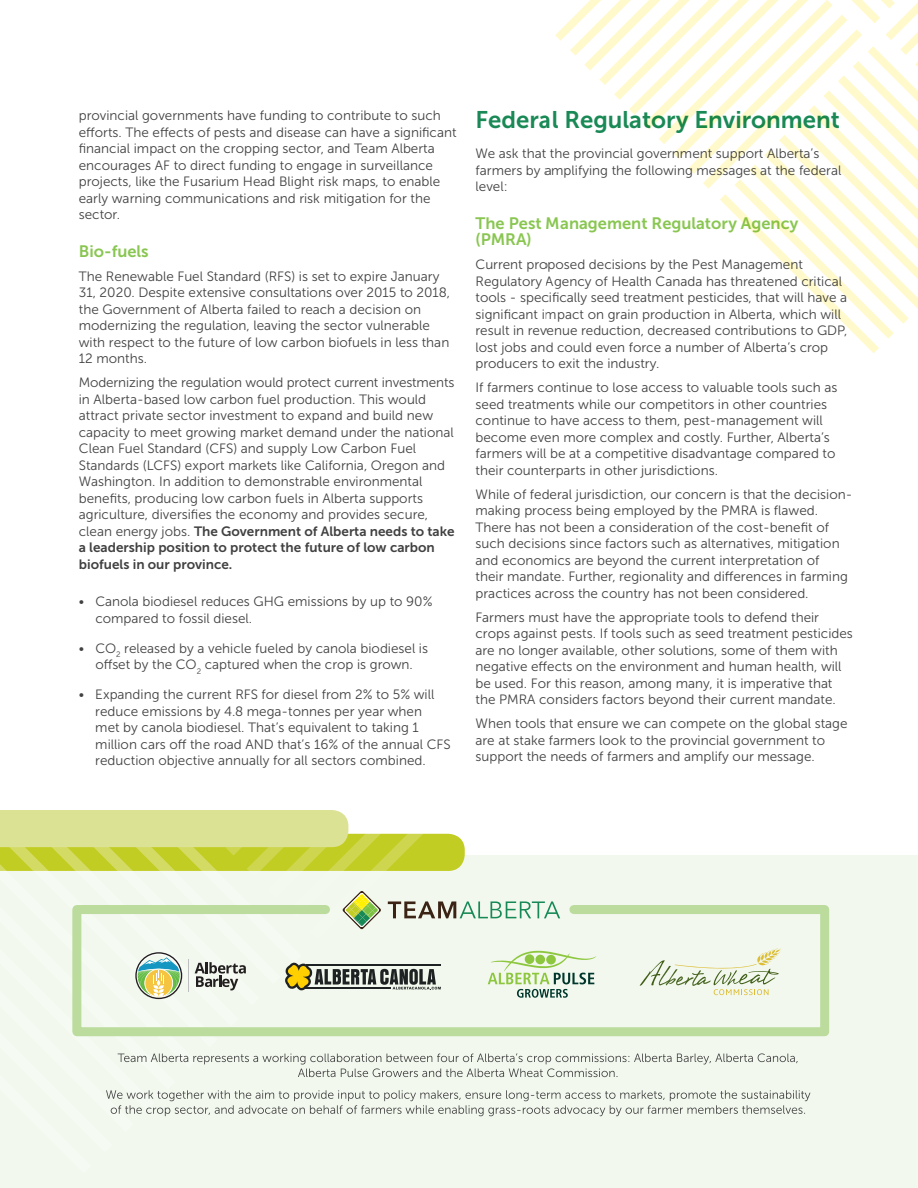
<style>
.page{position:relative;width:918px;height:1188px;background:#fff}
.page>*{position:absolute;margin:0;border:0;box-sizing:border-box;transform-origin:0 0}
.t1{font:24px "Museo Sans 700";color:#198956}
.t2{font:16.5px/16.5px "Museo Sans 700";color:#89c651}
.t3{font:13.5px/16.5px "Museo Sans 300";color:#414142}
.t4{font:13.5px/16.5px "Museo Sans 700";color:#414142}
.s1{font-family:"Museo Sans 300"}
</style>
<div class="page">
<div style="left:0;top:855px;width:918px;height:333px;background:#f2f8ed"></div>
<svg style="left:555px;top:0;width:363px;height:353px"></svg>
<svg style="left:0;top:810px;width:810px;height:307px"></svg>
<svg style="left:68px;top:901px;width:762px;height:140px"></svg>
<p class="t3" style="left:79px;top:107px;width:379px">provincial governments have funding to contribute to such efforts. The effects of pests and disease can have a significant financial impact on the cropping sector, and Team Alberta encourages AF to direct funding to engage in surveillance projects, like the Fusarium Head Blight risk maps, to enable early warning communications and risk mitigation for the sector.</p>
<p class="t2" style="left:79px;top:243px;width:71px">Bio-fuels</p>
<p class="t3" style="left:79px;top:268px;width:373px">The Renewable Fuel Standard (RFS) is set to expire January 31, 2020. Despite extensive consultations over 2015 to 2018, the Government of Alberta failed to reach a decision on modernizing the regulation, leaving the sector vulnerable with respect to the future of low carbon biofuels in less than 12 months.</p>
<p class="t3" style="left:79px;top:374px;width:377px">Modernizing the regulation would protect current investments in Alberta-based low carbon fuel production. This would attract private sector investment to expand and build new capacity to meet growing market demand under the national Clean Fuel Standard (CFS) and supply Low Carbon Fuel Standards (LCFS) export markets like California, Oregon and Washington. In addition to demonstrable environmental benefits, producing low carbon fuels in Alberta supports agriculture, diversifies the economy and provides secure,</p>
<p class="t4" style="left:79px;top:523px;width:377px"><span class="s1">clean energy jobs.</span> The Government of Alberta needs to take a leadership position to protect the future of low carbon biofuels in our province.</p>
<p class="t3" style="left:95px;top:593px;width:339px;text-indent:-16px">• Canola biodiesel reduces GHG emissions by up to 90% compared to fossil diesel.</p>
<p class="t3" style="left:79px;top:640px;width:351px;text-align:center">• CO<sub>2</sub> released by a vehicle fueled by canola biodiesel is offset by the CO<sub>2</sub> captured when the crop is grown.</p>
<p class="t3" style="left:95px;top:686px;width:357px;text-indent:-16px">• Expanding the current RFS for diesel from 2% to 5% will reduce emissions by 4.8 mega-tonnes per year when<br>met by canola biodiesel. That’s equivalent to taking 1 million cars off the road AND that’s 16% of the annual CFS reduction objective annually for all sectors combined.</p>
<h1 class="t1" style="left:476px;top:107px;width:366px">Federal Regulatory Environment</h1>
<p class="t3" style="left:476px;top:145px;width:367px">We ask that the provincial government support Alberta’s farmers by amplifying the following messages at the federal level:</p>
<p class="t2" style="left:476px;top:215px;width:324px">The Pest Management Regulatory Agency (PMRA)</p>
<p class="t3" style="left:476px;top:256px;width:373px">Current proposed decisions by the Pest Management Regulatory Agency of Health Canada has threatened critical tools - specifically seed treatment pesticides, that will have a significant impact on grain production in Alberta, which will result in revenue reduction, decreased contributions to GDP, lost jobs and could even force a number of Alberta’s crop producers to exit the industry.</p>
<p class="t3" style="left:476px;top:379px;width:363px">If farmers continue to lose access to valuable tools such as seed treatments while our competitors in other countries continue to have access to them, pest-management will become even more complex and costly. Further, Alberta’s farmers will be at a competitive disadvantage compared to their counterparts in other jurisdictions.</p>
<p class="t3" style="left:476px;top:486px;width:378px">While of federal jurisdiction, our concern is that the decision&shy;making process being employed by the PMRA is flawed.<br>There has not been a consideration of the cost-benefit of such decisions since factors such as alternatives, mitigation and economics are beyond the current interpretation of<br>their mandate. Further, regionality and differences in farming practices across the country has not been considered.</p>
<p class="t3" style="left:476px;top:609px;width:379px">Farmers must have the appropriate tools to defend their crops against pests. If tools such as seed treatment pesticides are no longer available, other solutions, some of them with negative effects on the environment and human health, will be used. For this reason, among many, it is imperative that the PMRA considers factors beyond their current mandate.</p>
<p class="t3" style="left:476px;top:715px;width:373px">When tools that ensure we can compete on the global stage are at stake farmers look to the provincial government to support the needs of farmers and amplify our message.</p>
</div>
